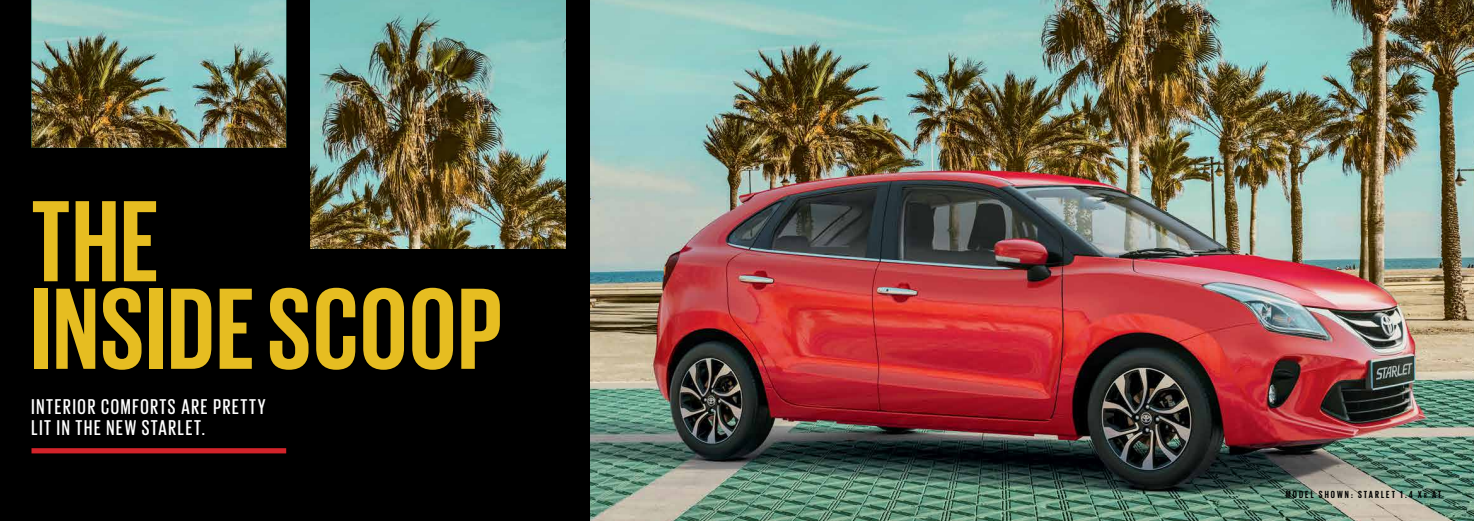
<style>
.page{position:relative;width:1474px;height:521px;background:#fff}
.page>*{position:absolute;margin:0;border:0;box-sizing:border-box;transform-origin:0 0}
.t1{font:700 118.12px/87.5px "Giorgio Sans";letter-spacing:.02em;color:#e6bd21}
.t2{font:500 21.88px/21px "Giorgio Sans";letter-spacing:.08em;color:#fff}
.t3{font:700 10.5px "Giorgio Sans";letter-spacing:.2em;color:#000}
.s1{font-size:7.35px}
</style>
<div class="page">
<div style="left:0;top:0;width:1473px;height:521px;background:#000"></div>
<img style="left:32px;top:0;width:279px;height:248px">
<img style="left:590px;top:0;width:883px;height:521px">
<div style="left:32px;top:448px;width:254px;height:5px;background:#d2232a"></div>
<img style="left:311px;top:0;width:254px;height:248px">
<h1 class="t1" style="left:32px;top:194px;width:472px">THE<br>INSIDE SCOOP</h1>
<p class="t2" style="left:32px;top:395px;width:236px">INTERIOR COMFORTS ARE PRETTY<br>LIT IN THE NEW STARLET.</p>
<p class="t3" style="left:1285px;top:489px;width:157px">MODEL SHOWN: STARLET 1.4 X<span class="s1">r</span> AT</p>
</div>
